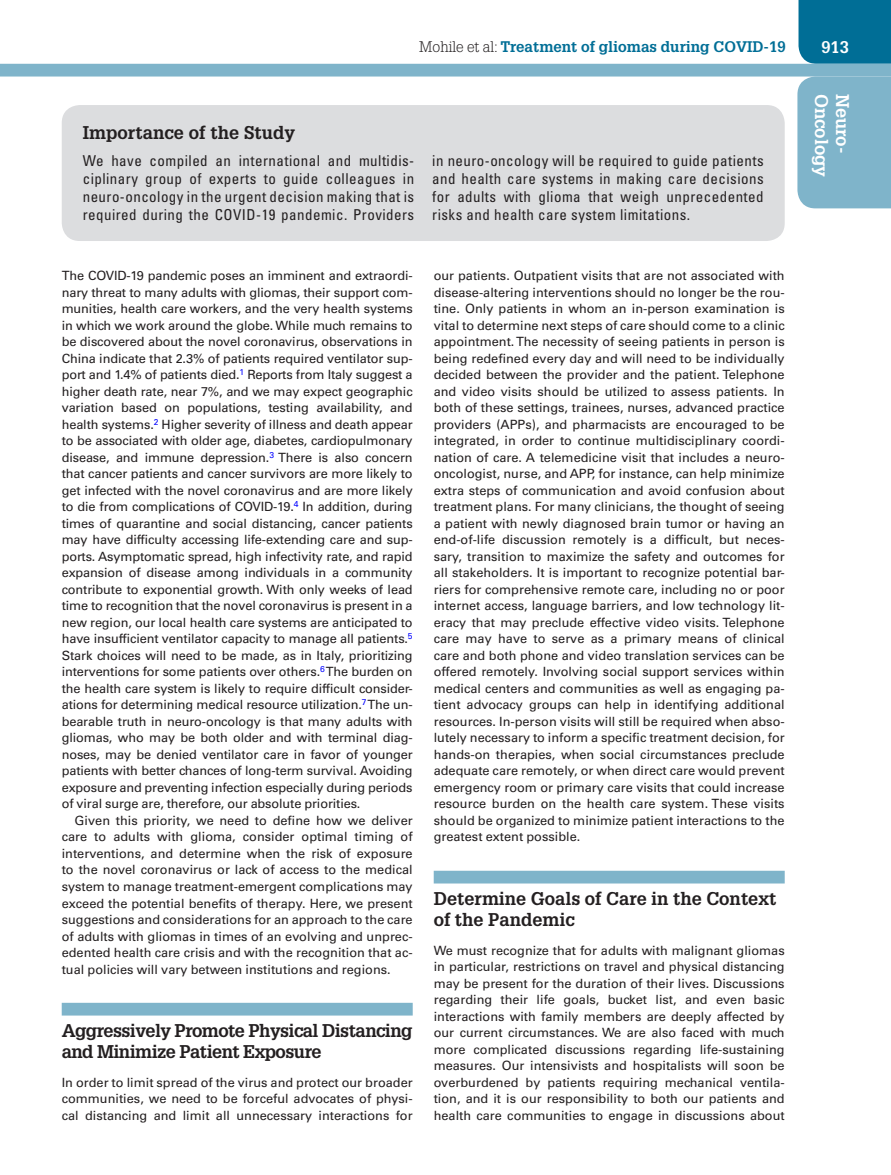
<style>
.page{position:relative;width:891px;height:1175px;background:#fff}
.page>*{position:absolute;margin:0;border:0;box-sizing:border-box;transform-origin:0 0}
.t1{font:700 18px/21px "Glypha LT Std";color:#231f20}
.t2{font:700 18px/21px "Glypha LT Std";letter-spacing:-.03em;color:#231f20}
.t3{font:700 18px "Glypha LT Std";color:#fff}
.t4{font:700 16.5px "Glypha LT Std";color:#fff}
.t5{font:condensed 15px/18px "Univers LT Std";letter-spacing:.03em;color:#231f20;text-align:justify}
.t6{font:700 15px "Glypha LT Std";color:#006e96}
.t7{font:12.75px/16.5px "Univers LT Std";color:#231f20;text-align:justify}
.s1{font-weight:300;color:#231f20}
</style>
<div class="page">
<div style="left:799px;top:0;width:92px;height:64px;background:#006e96"></div>
<div style="left:797px;top:76px;width:94px;height:132px;background:#7fb4ca"></div>
<div style="left:0;top:64px;width:891px;height:12px;background:#7fb4ca"></div>
<div style="left:62px;top:1002px;width:351px;height:13px;background:#7fb4ca"></div>
<div style="left:434px;top:870px;width:351px;height:13px;background:#7fb4ca"></div>
<div style="left:62px;top:105px;width:723px;height:136px;background:#dcdddf;border-radius:18px"></div>
<p class="t6" style="left:419px;top:37px;width:368px"><span class="s1">Mohile et al:</span> Treatment of gliomas during COVID-19</p>
<p class="t4" style="left:821px;top:37px;width:29px">913</p>
<h1 class="t3" style="left:833px;top:94px;width:85px;rotate:90deg">Oncology</h1>
<h1 class="t3" style="left:854px;top:94px;width:61px;rotate:90deg">Neuro-</h1>
<h1 class="t1" style="left:83px;top:122px;width:214px">Importance of the Study</h1>
<p class="t5" style="left:83px;top:151px;width:333px">We have compiled an international and multidis&shy;ciplinary group of experts to guide colleagues in neuro-oncology in the urgent decision making that is required during the COVID-19 pandemic. Providers</p>
<p class="t5" style="left:432px;top:151px;width:333px">in neuro-oncology will be required to guide patients and health care systems in making care decisions for adults with glioma that weigh unprecedented risks and health care system limitations.</p>
<p class="t7" style="left:62px;top:267px;width:353px">The COVID-19 pandemic poses an imminent and extraordi&shy;nary threat to many adults with gliomas, their support com&shy;munities, health care workers, and the very health systems in which we work around the globe. While much remains to be discovered about the novel coronavirus, observations in China indicate that 2.3% of patients required ventilator sup&shy;port and 1.4% of patients died.<sup>1</sup> Reports from Italy suggest a higher death rate, near 7%, and we may expect geographic variation based on populations, testing availability, and health systems.<sup>2</sup> Higher severity of illness and death appear to be associated with older age, diabetes, cardiopulmonary disease, and immune depression.<sup>3</sup> There is also concern that cancer patients and cancer survivors are more likely to get infected with the novel coronavirus and are more likely to die from complications of COVID-19.<sup>4</sup> In addition, during times of quarantine and social distancing, cancer patients may have difficulty accessing life-extending care and sup&shy;ports. Asymptomatic spread, high infectivity rate, and rapid expansion of disease among individuals in a community contribute to exponential growth. With only weeks of lead time to recognition that the novel coronavirus is present in a new region, our local health care systems are anticipated to have insufficient ventilator capacity to manage all patients.<sup>5<br></sup>Stark choices will need to be made, as in Italy, prioritizing interventions for some patients over others.<sup>6</sup> The burden on the health care system is likely to require difficult consider&shy;ations for determining medical resource utilization.<sup>7</sup> The un&shy;bearable truth in neuro-oncology is that many adults with gliomas, who may be both older and with terminal diag&shy;noses, may be denied ventilator care in favor of younger patients with better chances of long-term survival. Avoiding exposure and preventing infection especially during periods of viral surge are, therefore, our absolute priorities.</p>
<p class="t7" style="left:62px;top:812px;width:353px;text-indent:13px">Given this priority, we need to define how we deliver care to adults with glioma, consider optimal timing of interventions, and determine when the risk of exposure to the novel coronavirus or lack of access to the medical system to manage treatment-emergent complications may exceed the potential benefits of therapy. Here, we present suggestions and considerations for an approach to the care of adults with gliomas in times of an evolving and unprec&shy;edented health care crisis and with the recognition that ac&shy;tual policies will vary between institutions and regions.</p>
<h1 class="t2" style="left:62px;top:1019px;width:352px">Aggressively Promote Physical Distancing and Minimize Patient Exposure</h1>
<p class="t7" style="left:62px;top:1074px;width:353px">In order to limit spread of the virus and protect our broader communities, we need to be forceful advocates of physi&shy;cal distancing and limit all unnecessary interactions for</p>
<p class="t7" style="left:434px;top:267px;width:353px">our patients. Outpatient visits that are not associated with disease-altering interventions should no longer be the rou&shy;tine. Only patients in whom an in-person examination is vital to determine next steps of care should come to a clinic appointment. The necessity of seeing patients in person is being redefined every day and will need to be individually decided between the provider and the patient. Telephone and video visits should be utilized to assess patients. In both of these settings, trainees, nurses, advanced practice providers (APPs), and pharmacists are encouraged to be integrated, in order to continue multidisciplinary coordi&shy;nation of care. A telemedicine visit that includes a neuro&shy;oncologist, nurse, and APP, for instance, can help minimize extra steps of communication and avoid confusion about treatment plans. For many clinicians, the thought of seeing a patient with newly diagnosed brain tumor or having an end-of-life discussion remotely is a difficult, but neces&shy;sary, transition to maximize the safety and outcomes for all stakeholders. It is important to recognize potential bar&shy;riers for comprehensive remote care, including no or poor internet access, language barriers, and low technology lit&shy;eracy that may preclude effective video visits. Telephone care may have to serve as a primary means of clinical care and both phone and video translation services can be offered remotely. Involving social support services within medical centers and communities as well as engaging pa&shy;tient advocacy groups can help in identifying additional resources. In-person visits will still be required when abso&shy;lutely necessary to inform a specific treatment decision, for hands-on therapies, when social circumstances preclude adequate care remotely, or when direct care would prevent emergency room or primary care visits that could increase resource burden on the health care system. These visits should be organized to minimize patient interactions to the greatest extent possible.</p>
<h1 class="t1" style="left:434px;top:887px;width:344px">Determine Goals of Care in the Context of the Pandemic</h1>
<p class="t7" style="left:434px;top:942px;width:353px">We must recognize that for adults with malignant gliomas in particular, restrictions on travel and physical distancing may be present for the duration of their lives. Discussions regarding their life goals, bucket list, and even basic interactions with family members are deeply affected by our current circumstances. We are also faced with much more complicated discussions regarding life-sustaining measures. Our intensivists and hospitalists will soon be overburdened by patients requiring mechanical ventila&shy;tion, and it is our responsibility to both our patients and health care communities to engage in discussions about</p>
</div>
